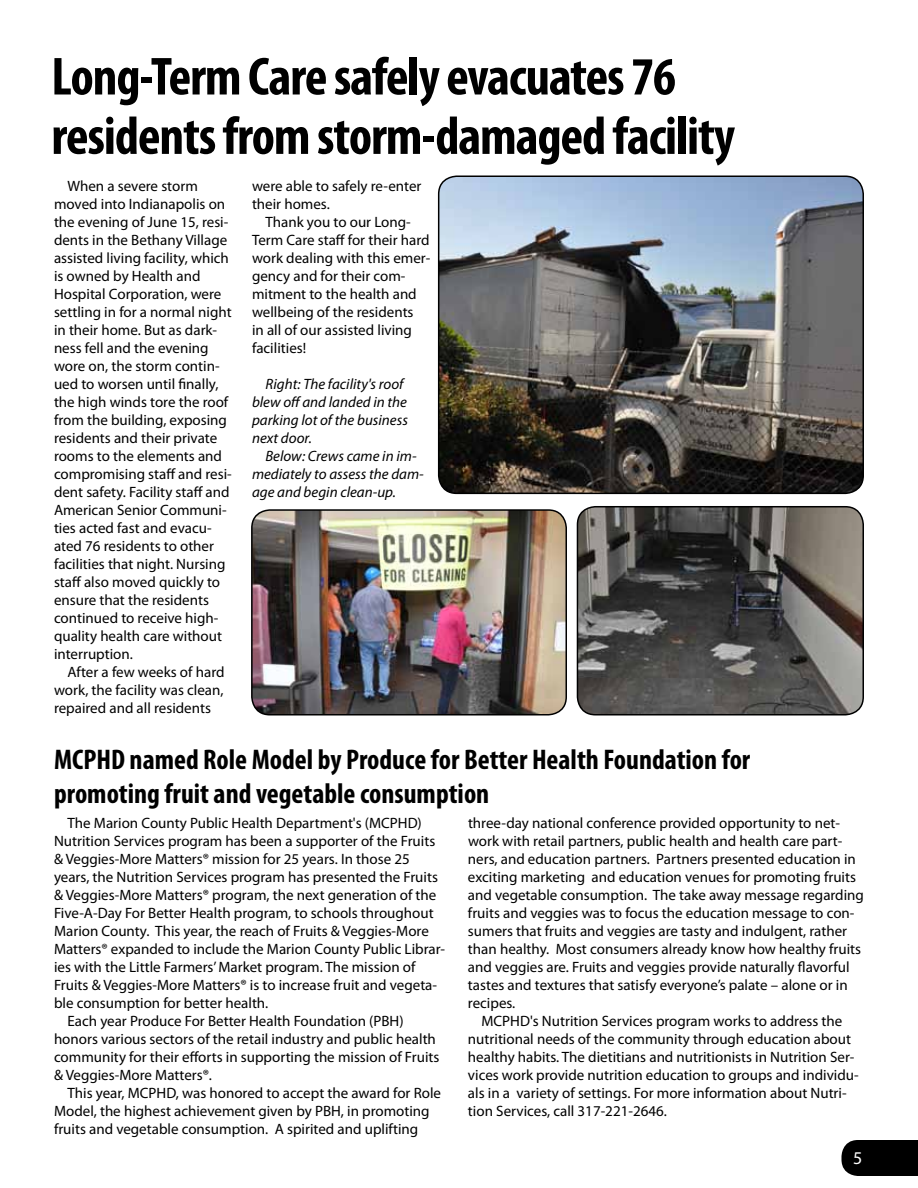
<style>
.page{position:relative;width:918px;height:1188px;background:#fff}
.page>*{position:absolute;margin:0;border:0;box-sizing:border-box;transform-origin:0 0}
.t1{font:700 condensed 54px/59.4px "Myriad Pro";letter-spacing:-.02em;color:#000}
.t2{font:700 condensed 28.5px/34.2px "Myriad Pro";color:#000}
.t3{font:18px "Myriad Pro";color:#fff}
.t4{font:15px/18px "Myriad Pro";color:#000}
.t5{font:italic 15px/18px "Myriad Pro";color:#000}
</style>
<div class="page">
<div style="left:841px;top:1140px;width:77px;height:36px;background:#000"></div>
<img style="left:439px;top:176px;width:424px;height:317px">
<div style="left:438px;top:176px;width:426px;height:318px;border:2px solid #000;border-radius:18px"></div>
<img style="left:577px;top:507px;width:286px;height:208px">
<div style="left:577px;top:506px;width:287px;height:210px;border:2px solid #000;border-radius:18px"></div>
<img style="left:252px;top:510px;width:314px;height:205px">
<div style="left:251px;top:509px;width:316px;height:206px;border:2px solid #000;border-radius:18px"></div>
<h1 class="t1" style="left:51px;top:46px;width:685px">Long-Term Care safely evacuates 76 residents from storm-damaged facility</h1>
<p class="t4" style="left:54px;top:177px;width:179px;text-indent:14px">When a severe storm moved into Indianapolis on the evening of June 15, resi&shy;dents in the Bethany Village assisted living facility, which is owned by Health and<br>Hospital Corporation, were settling in for a normal night in their home. But as dark&shy;ness fell and the evening wore on, the storm contin&shy;ued to worsen until finally, the high winds tore the roof from the building, exposing residents and their private rooms to the elements and compromising staff and resi&shy;dent safety. Facility staff and<br>American Senior Communi&shy;ties acted fast and evacu&shy;ated 76 residents to other facilities that night. Nursing staff also moved quickly to ensure that the residents continued to receive high&shy;quality health care without interruption.</p>
<p class="t4" style="left:54px;top:663px;width:172px;text-align:justify;text-indent:14px">After a few weeks of hard work, the facility was clean, repaired and all residents</p>
<p class="t4" style="left:252px;top:177px;width:171px">were able to safely re-enter their homes.</p>
<p class="t4" style="left:252px;top:213px;width:180px;text-indent:14px">Thank you to our Long-<br>Term Care staff for their hard work dealing with this emer&shy;gency and for their com&shy;mitment to the health and wellbeing of the residents<br>in all of our assisted living facilities!</p>
<p class="t5" style="left:252px;top:375px;width:157px;text-indent:13px">Right: The facility's roof blew off and landed in the parking lot of the business next door.</p>
<p class="t5" style="left:252px;top:447px;width:173px;text-indent:13px">Below: Crews came in im&shy;mediately to assess the dam&shy;age and begin clean-up.</p>
<h2 class="t2" style="left:54px;top:742px;width:698px">MCPHD named Role Model by Produce for Better Health Foundation for promoting fruit and vegetable consumption</h2>
<p class="t4" style="left:68px;top:813px;width:356px">The Marion County Public Health Department's (MCPHD)</p>
<p class="t4" style="left:54px;top:831px;width:383px">Nutrition Services program has been a supporter of the Fruits</p>
<p class="t4" style="left:54px;top:849px;width:357px">&amp; Veggies-More Matters® mission for 25 years. In those 25</p>
<p class="t4" style="left:54px;top:867px;width:385px">years, the Nutrition Services program has presented the Fruits</p>
<p class="t4" style="left:54px;top:885px;width:384px">&amp; Veggies-More Matters® program, the next generation of the</p>
<p class="t4" style="left:54px;top:903px;width:381px">Five-A-Day For Better Health program, to schools throughout</p>
<p class="t4" style="left:54px;top:921px;width:376px">Marion County. This year, the reach of Fruits &amp; Veggies-More</p>
<p class="t4" style="left:54px;top:939px;width:393px">Matters® expanded to include the Marion County Public Librar-</p>
<p class="t4" style="left:54px;top:957px;width:363px">ies with the Little Farmers’ Market program. The mission of</p>
<p class="t4" style="left:54px;top:975px;width:385px">Fruits &amp; Veggies-More Matters® is to increase fruit and vegeta-</p>
<p class="t4" style="left:54px;top:993px;width:216px">ble consumption for better health.</p>
<p class="t4" style="left:68px;top:1011px;width:338px">Each year Produce For Better Health Foundation (PBH)</p>
<p class="t4" style="left:54px;top:1029px;width:383px">honors various sectors of the retail industry and public health</p>
<p class="t4" style="left:54px;top:1047px;width:387px">community for their efforts in supporting the mission of Fruits</p>
<p class="t4" style="left:54px;top:1065px;width:160px">&amp; Veggies-More Matters®.</p>
<p class="t4" style="left:68px;top:1083px;width:375px">This year, MCPHD, was honored to accept the award for Role</p>
<p class="t4" style="left:54px;top:1101px;width:377px">Model, the highest achievement given by PBH, in promoting</p>
<p class="t4" style="left:54px;top:1119px;width:366px">fruits and vegetable consumption. A spirited and uplifting</p>
<p class="t4" style="left:468px;top:813px;width:397px">three-day national conference provided opportunity to net&shy;work with retail partners, public health and health care part&shy;ners, and education partners. Partners presented education in exciting marketing and education venues for promoting fruits and vegetable consumption. The take away message regarding fruits and veggies was to focus the education message to con&shy;sumers that fruits and veggies are tasty and indulgent, rather than healthy. Most consumers already know how healthy fruits and veggies are. Fruits and veggies provide naturally flavorful tastes and textures that satisfy everyone’s palate – alone or in recipes.</p>
<p class="t4" style="left:468px;top:1011px;width:392px;text-indent:14px">MCPHD's Nutrition Services program works to address the nutritional needs of the community through education about healthy habits. The dietitians and nutritionists in Nutrition Ser&shy;vices work provide nutrition education to groups and individu&shy;als in a variety of settings. For more information about Nutri&shy;tion Services, call 317-221-2646.</p>
<p class="t3" style="left:853px;top:1147px;width:11px">5</p>
</div>
